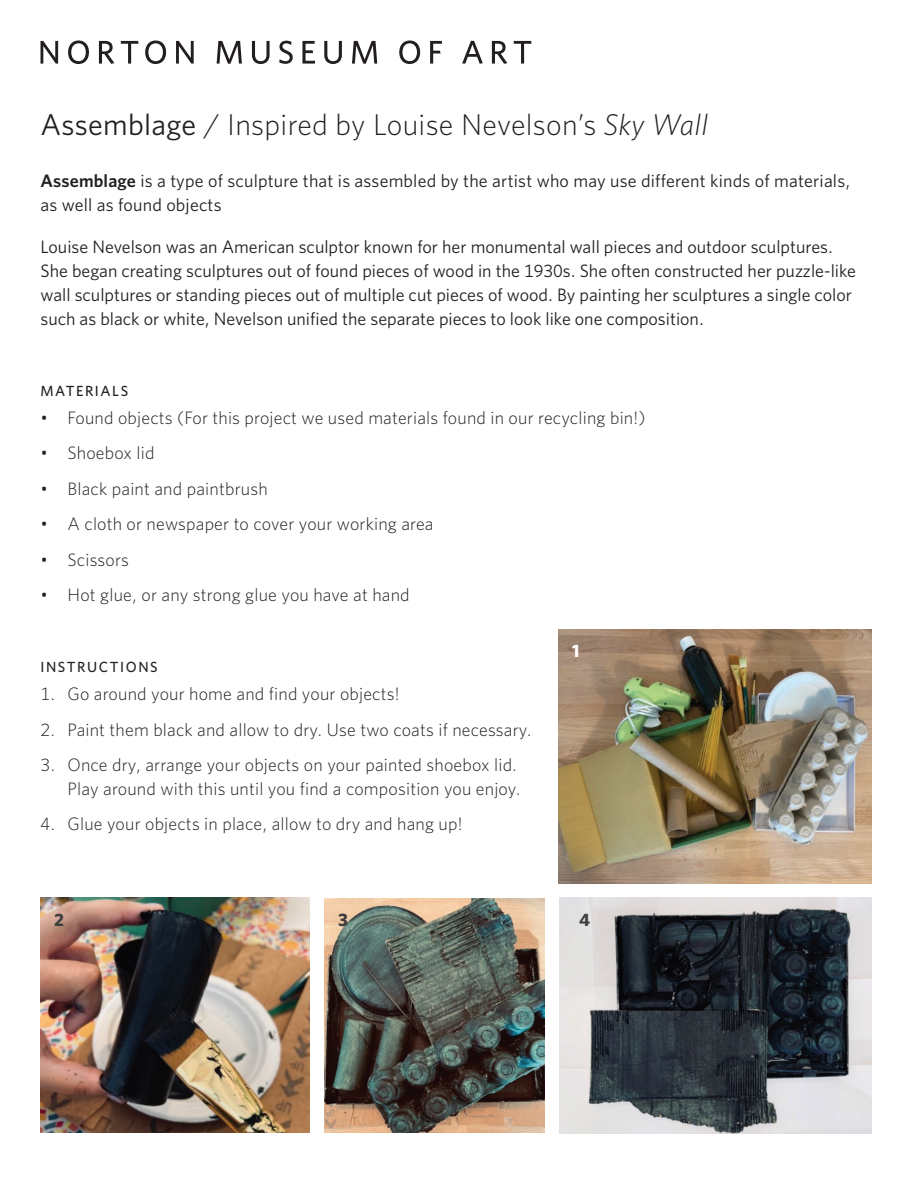
<style>
.page{position:relative;width:918px;height:1188px;background:#fff}
.page>*{position:absolute;margin:0;border:0;box-sizing:border-box;transform-origin:0 0}
.t1{font:300 30px "Whitney";letter-spacing:.01em;color:#231f20}
.t2{font:18px/24px "Whitney";color:#231f20}
.t3{font:300 18px/24px "Whitney";letter-spacing:.01em;color:#231f20;text-align:right}
.t4{font:700 18px "Whitney";color:#3e3e3f}
.t5{font:700 18px "Whitney";color:#fff}
.t6{font:500 14.7px "Whitney";letter-spacing:.105em;color:#231f20}
.s1{font-weight:400}
.s2{font-style:italic}
.s3{font-weight:600}
</style>
<div class="page">
<svg style="left:40px;top:41px;width:18px;height:23px"></svg>
<svg style="left:68px;top:40px;width:21px;height:24px"></svg>
<svg style="left:99px;top:41px;width:15px;height:23px"></svg>
<svg style="left:121px;top:41px;width:18px;height:23px"></svg>
<svg style="left:145px;top:40px;width:21px;height:24px"></svg>
<svg style="left:176px;top:41px;width:18px;height:23px"></svg>
<svg style="left:217px;top:41px;width:25px;height:23px"></svg>
<svg style="left:252px;top:41px;width:18px;height:23px"></svg>
<svg style="left:279px;top:41px;width:14px;height:23px"></svg>
<svg style="left:302px;top:41px;width:13px;height:23px"></svg>
<svg style="left:324px;top:41px;width:18px;height:23px"></svg>
<svg style="left:352px;top:41px;width:25px;height:23px"></svg>
<svg style="left:399px;top:40px;width:21px;height:24px"></svg>
<svg style="left:430px;top:41px;width:12px;height:23px"></svg>
<svg style="left:462px;top:41px;width:21px;height:23px"></svg>
<svg style="left:492px;top:41px;width:15px;height:23px"></svg>
<svg style="left:514px;top:41px;width:18px;height:23px"></svg>
<img style="left:559px;top:629px;width:312px;height:255px">
<img style="left:40px;top:898px;width:270px;height:235px">
<img style="left:325px;top:898px;width:219px;height:235px">
<img style="left:559px;top:898px;width:312px;height:235px">
<h1 class="t1" style="left:40px;top:104px;width:669px"><span class="s1">Assemblage</span> / Inspired by Louise Nevelson’s <span class="s2">Sky Wall</span></h1>
<p class="t2" style="left:40px;top:169px;width:811px"><span class="s3">Assemblage</span> is a type of sculpture that is assembled by the artist who may use different kinds of materials, as well as found objects</p>
<p class="t2" style="left:40px;top:234px;width:817px">Louise Nevelson was an American sculptor known for her monumental wall pieces and outdoor sculptures.<br>She began creating sculptures out of found pieces of wood in the 1930s. She often constructed her puzzle-like wall sculptures or standing pieces out of multiple cut pieces of wood. By painting her sculptures a single color such as black or white, Nevelson unified the separate pieces to look like one composition.</p>
<p class="t6" style="left:40px;top:382px;width:89px">MATERIALS</p>
<p class="t3" style="left:40px;top:405px;width:606px">• Found objects (For this project we used materials found in our recycling bin!)</p>
<p class="t3" style="left:40px;top:441px;width:116px">• Shoebox lid</p>
<p class="t3" style="left:40px;top:476px;width:229px">• Black paint and paintbrush</p>
<p class="t3" style="left:40px;top:511px;width:395px">• A cloth or newspaper to cover your working area</p>
<p class="t3" style="left:40px;top:547px;width:90px">• Scissors</p>
<p class="t3" style="left:40px;top:582px;width:371px">• Hot glue, or any strong glue you have at hand</p>
<p class="t6" style="left:40px;top:658px;width:119px">INSTRUCTIONS</p>
<p class="t3" style="left:40px;top:681px;width:361px">1. Go around your home and find your objects!</p>
<p class="t3" style="left:40px;top:717px;width:493px">2. Paint them black and allow to dry. Use two coats if necessary.</p>
<p class="t3" style="left:40px;top:752px;width:482px">3. Once dry, arrange your objects on your painted shoebox lid.<br>Play around with this until you find a composition you enjoy.</p>
<p class="t3" style="left:40px;top:812px;width:424px">4. Glue your objects in place, allow to dry and hang up!</p>
<p class="t5" style="left:572px;top:639px;width:9px">1</p>
<p class="t4" style="left:54px;top:907px;width:11px">2</p>
<p class="t4" style="left:338px;top:907px;width:11px">3</p>
<p class="t4" style="left:579px;top:907px;width:12px">4</p>
</div>
